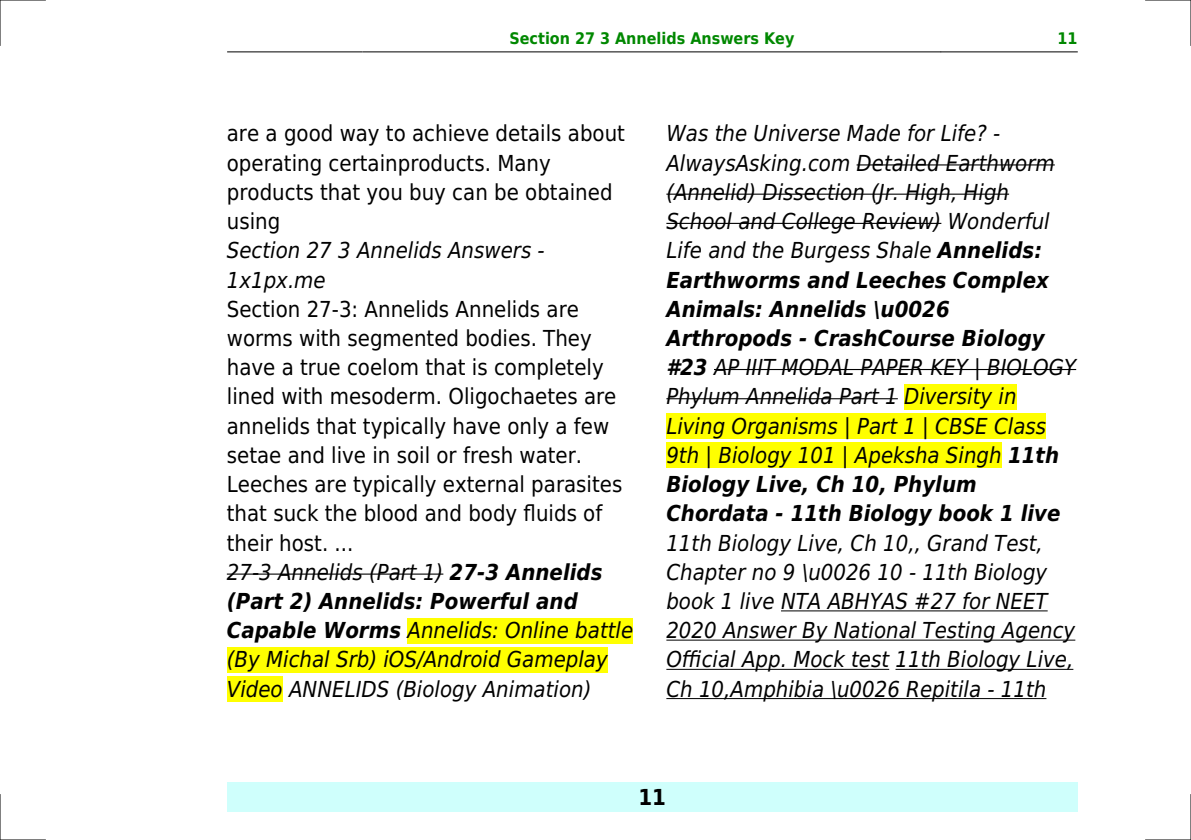
<style>
.page{position:relative;width:1191px;height:840px;background:#fff}
.page>*{position:absolute;margin:0;border:0;box-sizing:border-box;transform-origin:0 0}
.t1{font:italic 22px/29.2px "DejaVu Sans Condensed";color:#000}
.t2{font:22px/29.2px "DejaVu Sans Condensed";color:#000}
.t3{font:700 22px "DejaVu Sans Condensed";color:#000}
.t4{font:700 16px "DejaVu Sans Condensed";color:#080}
.s1{font-style:italic}
.s2{font-weight:700;font-style:italic}
.s3{font-weight:700}
</style>
<div class="page">
<hr style="left:227px;top:51px;width:136px;height:1px;background:#000">
<hr style="left:363px;top:51px;width:577px;height:1px;background:#000">
<hr style="left:941px;top:51px;width:136px;height:1px;background:#000">
<div style="left:227px;top:782px;width:850px;height:29px;background:#cffffc"></div>
<hr style="left:227px;top:573px;width:216px;height:1px;background:#000">
<div style="left:407px;top:617px;width:226px;height:26px;background:#ff0"></div>
<div style="left:227px;top:646px;width:381px;height:26px;background:#ff0"></div>
<div style="left:227px;top:676px;width:56px;height:25px;background:#ff0"></div>
<hr style="left:856px;top:164px;width:198px;height:1px;background:#000">
<hr style="left:666px;top:193px;width:343px;height:2px;background:#000">
<hr style="left:666px;top:223px;width:275px;height:1px;background:#000">
<hr style="left:714px;top:369px;width:362px;height:1px;background:#000">
<hr style="left:666px;top:398px;width:232px;height:1px;background:#000">
<div style="left:904px;top:384px;width:112px;height:25px;background:#ff0"></div>
<div style="left:666px;top:413px;width:380px;height:25px;background:#ff0"></div>
<div style="left:666px;top:442px;width:335px;height:26px;background:#ff0"></div>
<hr style="left:781px;top:610px;width:266px;height:1px;background:#000">
<hr style="left:666px;top:639px;width:409px;height:1px;background:#000">
<hr style="left:666px;top:668px;width:223px;height:1px;background:#000">
<hr style="left:895px;top:668px;width:178px;height:1px;background:#000">
<hr style="left:666px;top:697px;width:380px;height:1px;background:#000">
<hr style="left:0;top:0;width:45px;height:1px;background:#000">
<hr style="left:1145px;top:0;width:46px;height:1px;background:#000">
<hr style="left:0;top:839px;width:45px;height:1px;background:#000">
<hr style="left:1145px;top:839px;width:46px;height:1px;background:#000">
<hr style="left:0;top:0;width:1px;height:45px;background:#000">
<hr style="left:0;top:794px;width:1px;height:45px;background:#000">
<hr style="left:1190px;top:0;width:1px;height:45px;background:#000">
<hr style="left:1190px;top:794px;width:1px;height:45px;background:#000">
<p class="t4" style="left:509px;top:29px;width:286px">Section 27 3 Annelids Answers Key</p>
<p class="t4" style="left:1057px;top:29px;width:22px">11</p>
<p class="t2" style="left:227px;top:119px;width:400px">are a good way to achieve details about operating certainproducts. Many products that you buy can be obtained using</p>
<p class="t1" style="left:227px;top:236px;width:319px">Section 27 3 Annelids Answers -<br>1x1px.me</p>
<p class="t2" style="left:227px;top:294px;width:408px">Section 27-3: Annelids Annelids are worms with segmented bodies. They have a true coelom that is completely lined with mesoderm. Oligochaetes are annelids that typically have only a few setae and live in soil or fresh water.<br>Leeches are typically external parasites that suck the blood and body fluids of their host. ...<br><span class="s1">27-3 Annelids (Part 1)</span> <span class="s2">27-3 Annelids (Part 2) Annelids: Powerful and Capable Worms</span> <span class="s1">Annelids: Online battle (By Michal Srb) iOS/Android Gameplay Video ANNELIDS (Biology Animation)</span></p>
<p class="t1" style="left:666px;top:119px;width:411px">Was the Universe Made for Life? - AlwaysAsking.com Detailed Earthworm (Annelid) Dissection (Jr. High, High School and College Review) Wonderful Life and the Burgess Shale <span class="s3">Annelids:<br>Earthworms and Leeches Complex Animals: Annelids \u0026<br>Arthropods - CrashCourse Biology #23</span> AP IIIT MODAL PAPER KEY | BIOLOGY Phylum Annelida Part 1 Diversity in Living Organisms | Part 1 | CBSE Class 9th | Biology 101 | Apeksha Singh <span class="s3">11th Biology Live, Ch 10, Phylum Chordata - 11th Biology book 1 live</span></p>
<p class="t1" style="left:666px;top:528px;width:410px">11th Biology Live, Ch 10,, Grand Test, Chapter no 9 \u0026 10 - 11th Biology book 1 live NTA ABHYAS #27 for NEET 2020 Answer By National Testing Agency Official App. Mock test 11th Biology Live, Ch 10,Amphibia \u0026 Repitila - 11th</p>
<p class="t3" style="left:638px;top:783px;width:29px">11</p>
</div>
